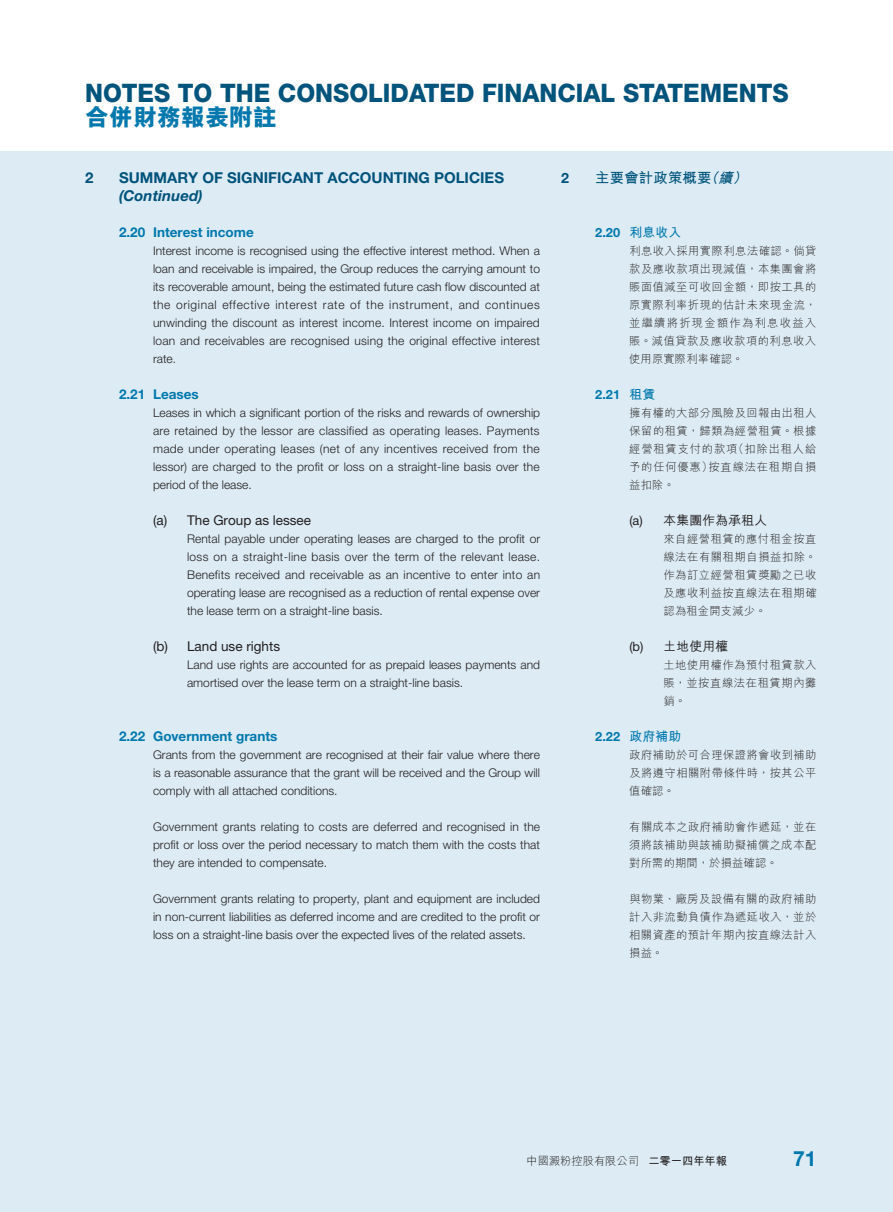
<style>
.page{position:relative;width:893px;height:1212px;background:#fff}
.page>*{position:absolute;margin:0;border:0;box-sizing:border-box;transform-origin:0 0}
.t1{font:800 25.5px "Helvetica Neue LT Std";color:#00537b;scale:.95 1}
.t2{font:800 24px "M Hei HK";color:#0078ae}
.t3{font:700 21px "Helvetica Neue LT Std";color:#0078ae}
.t4{font:700 15px "Helvetica Neue LT Std";color:#00537b}
.t5{font:italic 700 15px "Helvetica Neue LT Std";color:#00537b}
.t6{font:700 14.25px "M Hei HK";letter-spacing:.02em;color:#00537b}
.t7{font:700 14.25px "Helvetica Neue LT Std";color:#00537b}
.t8{font:700 13.5px "Helvetica Neue LT Std";color:#0078ae}
.t9{font:13.5px "Helvetica Neue LT Std";color:#231f20}
.t10{font:700 12.75px "Helvetica Neue LT Std";color:#0078ae}
.t11{font:500 12.75px "M Hei HK";letter-spacing:.02em;color:#231f20}
.t12{font:300 12px/18px "Helvetica Neue LT Std";color:#231f20;text-align:justify}
.t13{font:300 11.25px/18px "M Hei HK";letter-spacing:.045em;color:#231f20;text-align:justify}
.t14{font:300 11.25px "M Hei HK";color:#231f20}
.s1{font-style:italic}
.s2{font-family:"M Hei HK"}
.s3{font-family:"Helvetica Neue LT Std";font-weight:400}
.s4{font-weight:700}
</style>
<div class="page">
<div style="left:0;top:151px;width:893px;height:1061px;background:#dcebf4"></div>
<h1 class="t1" style="left:85px;top:77px;width:19px">NOTES</h1>
<h1 class="t1" style="left:178px;top:77px;width:124px">TO THE CONSOLIDATED</h1>
<h1 class="t1" style="left:482px;top:77px;width:32px">FINANCIAL</h1>
<h1 class="t1" style="left:623px;top:77px;width:19px">STATEMENTS</h1>
<h2 class="t2" style="left:85px;top:105px;width:193px">合併財務報表附註</h2>
<p class="t4" style="left:85px;top:168px;width:10px">2</p>
<p class="t4" style="left:119px;top:168px;width:386px">SUMMARY OF SIGNIFICANT ACCOUNTING POLICIES</p>
<p class="t5" style="left:119px;top:186px;width:85px">(Continued)</p>
<p class="t8" style="left:119px;top:223px;width:136px">2.20 Interest income</p>
<p class="t12" style="left:153px;top:241px;width:389px">Interest income is recognised using the effective interest method. When a loan and receivable is impaired, the Group reduces the carrying amount to its recoverable amount, being the estimated future cash flow discounted at the original effective interest rate of the instrument, and continues unwinding the discount as interest income. Interest income on impaired loan and receivables are recognised using the original effective interest rate.</p>
<p class="t8" style="left:119px;top:385px;width:81px">2.21 Leases</p>
<p class="t12" style="left:153px;top:403px;width:388px">Leases in which a significant portion of the risks and rewards of ownership are retained by the lessor are classified as operating leases. Payments made under operating leases (net of any incentives received from the lessor) are charged to the profit or loss on a straight-line basis over the period of the lease.</p>
<p class="t9" style="left:153px;top:512px;width:160px">(a) The Group as lessee</p>
<p class="t12" style="left:187px;top:529px;width:355px">Rental payable under operating leases are charged to the profit or loss on a straight-line basis over the term of the relevant lease.<br>Benefits received and receivable as an incentive to enter into an operating lease are recognised as a reduction of rental expense over the lease term on a straight-line basis.</p>
<p class="t9" style="left:153px;top:638px;width:129px">(b) Land use rights</p>
<p class="t12" style="left:187px;top:655px;width:354px">Land use rights are accounted for as prepaid leases payments and amortised over the lease term on a straight-line basis.</p>
<p class="t8" style="left:119px;top:727px;width:160px">2.22 Government grants</p>
<p class="t12" style="left:153px;top:745px;width:388px">Grants from the government are recognised at their fair value where there is a reasonable assurance that the grant will be received and the Group will comply with all attached conditions.</p>
<p class="t12" style="left:153px;top:817px;width:389px">Government grants relating to costs are deferred and recognised in the profit or loss over the period necessary to match them with the costs that they are intended to compensate.</p>
<p class="t12" style="left:153px;top:889px;width:388px">Government grants relating to property, plant and equipment are included in non-current liabilities as deferred income and are credited to the profit or loss on a straight-line basis over the expected lives of the related assets.</p>
<p class="t7" style="left:561px;top:169px;width:9px">2</p>
<p class="t6" style="left:595px;top:167px;width:157px">主要會計政策概要<span class="s1">（續）</span></p>
<p class="t10" style="left:595px;top:224px;width:87px">2.20 <span class="s2">利息收入</span></p>
<p class="t13" style="left:629px;top:242px;width:189px">利息收入採用實際利息法確認。倘貸款及應收款項出現減值，本集團會將賬面值減至可收回金額，即按工具的原實際利率折現的估計未來現金流，並繼續將折現金額作為利息收益入賬。減值貸款及應收款項的利息收入使用原實際利率確認。</p>
<p class="t10" style="left:595px;top:386px;width:61px">2.21 <span class="s2">租賃</span></p>
<p class="t13" style="left:629px;top:404px;width:189px">擁有權的大部分風險及回報由出租人保留的租賃，歸類為經營租賃。根據經營租賃支付的款項（扣除出租人給予的任何優惠）按直線法在租期自損益扣除。</p>
<p class="t11" style="left:629px;top:511px;width:139px"><span class="s3">(a)</span> 本集團作為承租人</p>
<p class="t13" style="left:663px;top:530px;width:155px">來自經營租賃的應付租金按直線法在有關租期自損益扣除。作為訂立經營租賃獎勵之已收及應收利益按直線法在租期確認為租金開支減少。</p>
<p class="t11" style="left:629px;top:637px;width:100px"><span class="s3">(b)</span> 土地使用權</p>
<p class="t13" style="left:663px;top:656px;width:155px">土地使用權作為預付租賃款入賬，並按直線法在租賃期內攤銷。</p>
<p class="t10" style="left:595px;top:728px;width:87px">2.22 <span class="s2">政府補助</span></p>
<p class="t13" style="left:629px;top:746px;width:189px">政府補助於可合理保證將會收到補助及將遵守相關附帶條件時，按其公平值確認。</p>
<p class="t13" style="left:629px;top:818px;width:189px">有關成本之政府補助會作遞延，並在須將該補助與該補助擬補償之成本配對所需的期間，於損益確認。</p>
<p class="t13" style="left:629px;top:890px;width:189px">與物業、廠房及設備有關的政府補助計入非流動負債作為遞延收入，並於相關資產的預計年期內按直線法計入損益。</p>
<p class="t14" style="left:526px;top:1155px;width:202px">中國澱粉控股有限公司 <span class="s4">二零一四年年報</span></p>
<h3 class="t3" style="left:793px;top:1145px;width:25px">71</h3>
</div>
